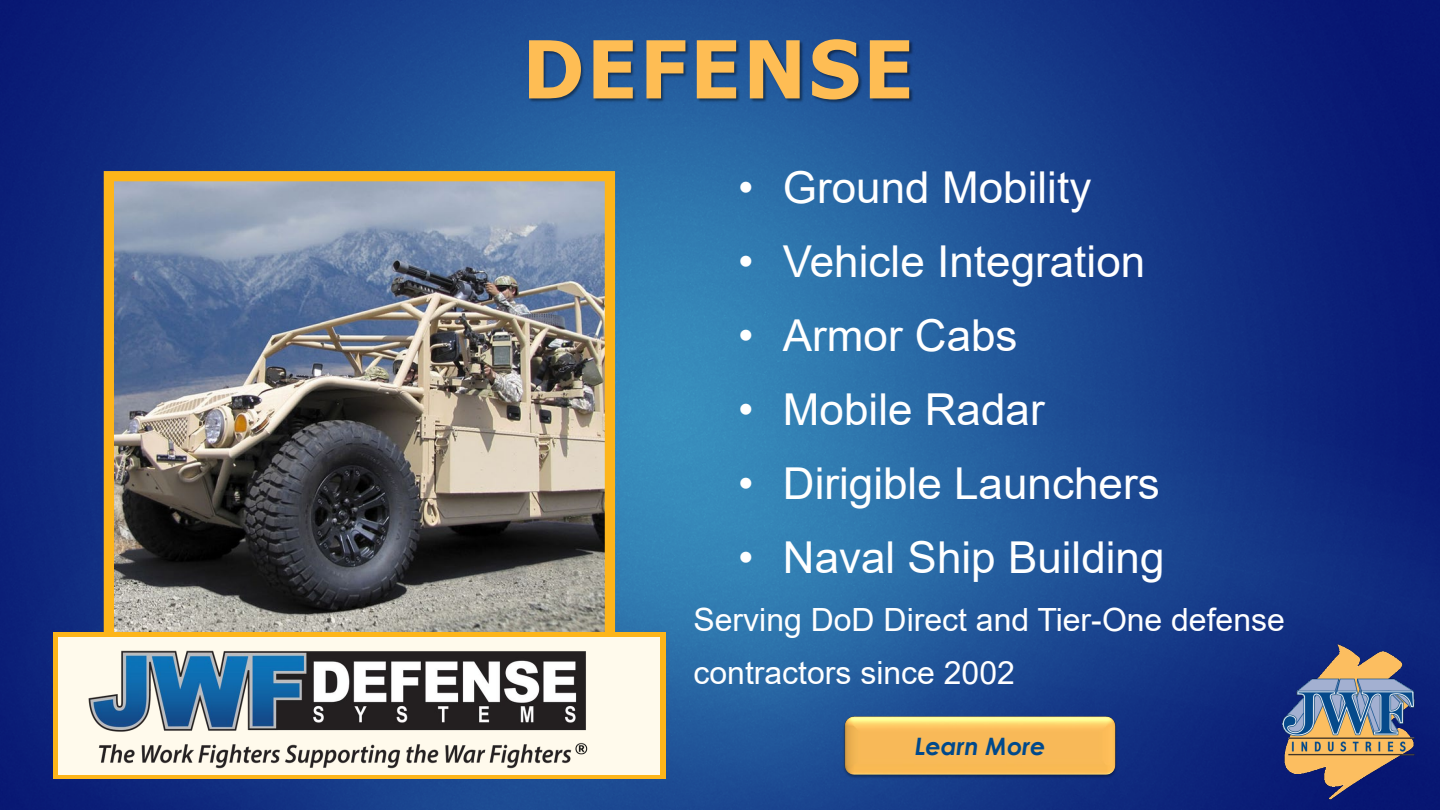
<style>
.page{position:relative;width:1440px;height:810px;background:#fff}
.page>*{position:absolute;margin:0;border:0;box-sizing:border-box;transform-origin:0 0}
.t1{font:700 80px "Tahoma";letter-spacing:.05em;color:#febd54}
.t2{font:44px "Arial";color:#fff}
.t3{font:32px/53px "Arial";color:#fff}
.t4{font:italic 700 24px "Century Gothic";color:#00498c}
</style>
<div class="page">
<img style="left:0;top:0;width:1440px;height:810px">
<img style="left:474px;top:0;width:496px;height:168px">
<img style="left:104px;top:171px;width:511px;height:454px">
<div style="left:53px;top:632px;width:612px;height:147px;background:#fdb51a"></div>
<div style="left:59px;top:637px;width:601px;height:137px;background:#fffaec"></div>
<img style="left:59px;top:625px;width:569px;height:169px">
<img style="left:1268px;top:633px;width:166px;height:177px">
<img style="left:842px;top:716px;width:277px;height:64px">
<p class="t1" style="left:523px;top:13px;width:391px">DEFENSE</p>
<p class="t2" style="left:738px;top:157px;width:355px">• Ground Mobility</p>
<p class="t2" style="left:738px;top:231px;width:409px">• Vehicle Integration</p>
<p class="t2" style="left:738px;top:305px;width:281px">• Armor Cabs</p>
<p class="t2" style="left:738px;top:379px;width:308px">• Mobile Radar</p>
<p class="t2" style="left:738px;top:453px;width:423px">• Dirigible Launchers</p>
<p class="t2" style="left:738px;top:527px;width:428px">• Naval Ship Building</p>
<p class="t3" style="left:694px;top:593px;width:593px">Serving DoD Direct and Tier-One defense contractors since 2002</p>
<p class="t4" style="left:915px;top:728px;width:132px">Learn More</p>
</div>
